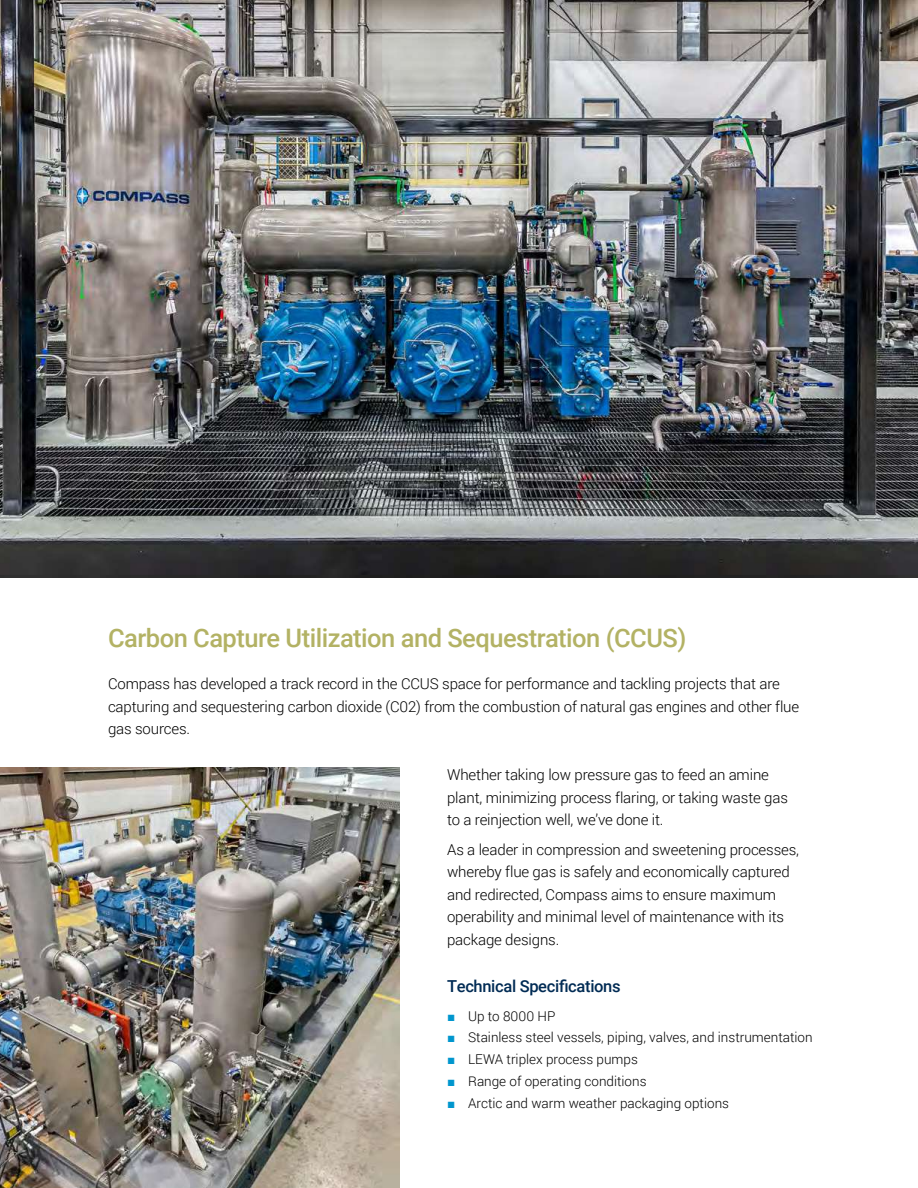
<style>
.page{position:relative;width:918px;height:1188px;background:#fff}
.page>*{position:absolute;margin:0;border:0;box-sizing:border-box;transform-origin:0 0}
.t1{font:500 25.5px "Roboto";letter-spacing:-.02em;color:#b3b264}
.t2{font:500 16.5px "Roboto";letter-spacing:-.02em;color:#002b54}
.t3{font:300 15px/22.5px "Roboto";letter-spacing:-.01em;color:#000}
.t4{font:300 13.5px "Roboto";color:#000}
.s1{font-family:"Arial";font-weight:400;color:#0096ce}
</style>
<div class="page">
<img style="left:0;top:0;width:918px;height:577px">
<img style="left:0;top:768px;width:399px;height:420px">
<h1 class="t1" style="left:108px;top:620px;width:580px">Carbon Capture Utilization and Sequestration (CCUS)</h1>
<p class="t3" style="left:108px;top:672px;width:693px">Compass has developed a track record in the CCUS space for performance and tackling projects that are capturing and sequestering carbon dioxide (C02) from the combustion of natural gas engines and other flue gas sources.</p>
<p class="t3" style="left:447px;top:765px;width:342px">Whether taking low pressure gas to feed an amine plant, minimizing process flaring, or taking waste gas to a reinjection well, we’ve done it.</p>
<p class="t3" style="left:447px;top:839px;width:353px">As a leader in compression and sweetening processes, whereby flue gas is safely and economically captured and redirected, Compass aims to ensure maximum operability and minimal level of maintenance with its package designs.</p>
<p class="t2" style="left:447px;top:975px;width:175px">Technical Speci昀椀cations</p>
<p class="t4" style="left:447px;top:1010px;width:110px"><span class="s1">■</span> Up to 8000 HP</p>
<p class="t4" style="left:447px;top:1032px;width:367px"><span class="s1">■</span> Stainless steel vessels, piping, valves, and instrumentation</p>
<p class="t4" style="left:447px;top:1054px;width:192px"><span class="s1">■</span> LEWA triplex process pumps</p>
<p class="t4" style="left:447px;top:1075px;width:201px"><span class="s1">■</span> Range of operating conditions</p>
<p class="t4" style="left:447px;top:1097px;width:283px"><span class="s1">■</span> Arctic and warm weather packaging options</p>
</div>
